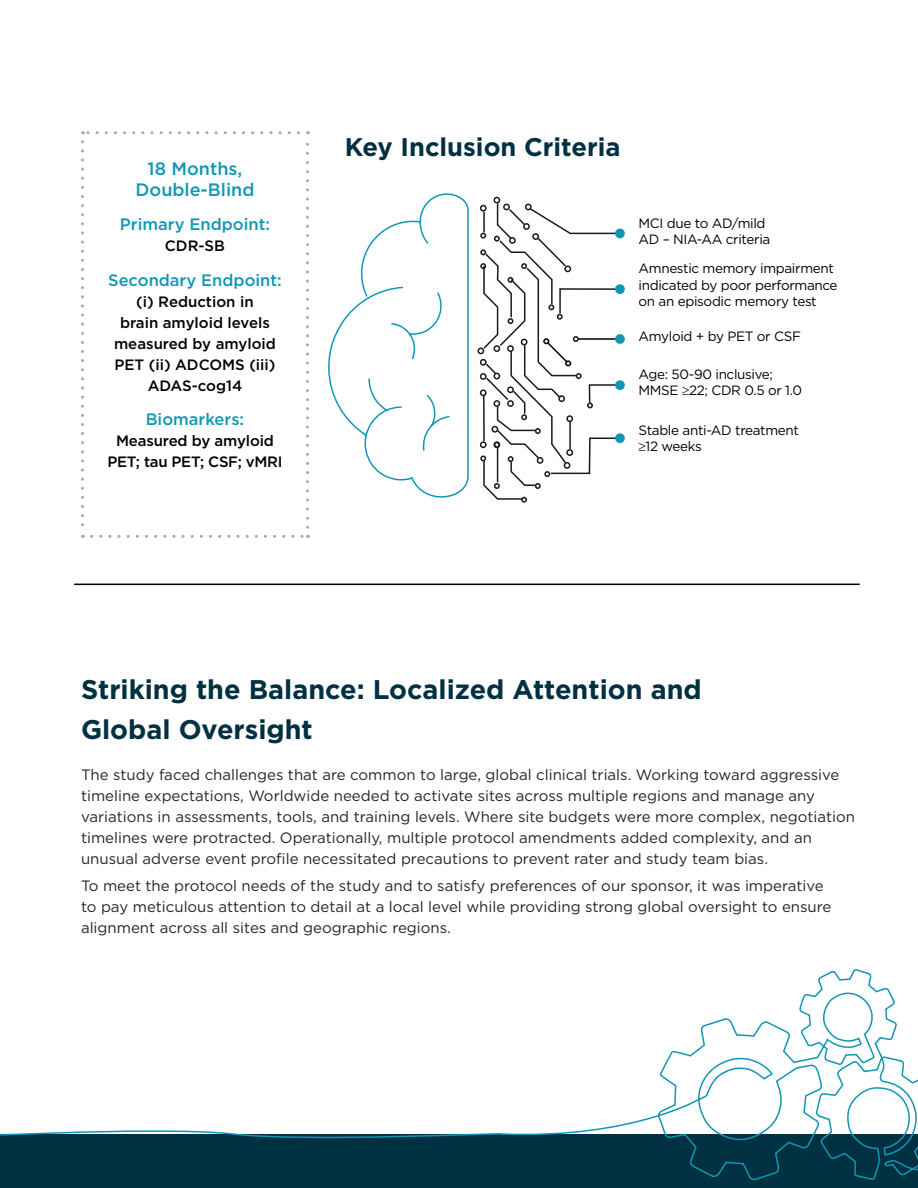
<style>
.page{position:relative;width:918px;height:1188px;background:#fff}
.page>*{position:absolute;margin:0;border:0;box-sizing:border-box;transform-origin:0 0}
.t1{font:700 27px/39.6px "Gotham";color:#003041}
.t2{font:700 25.5px "Gotham";color:#003041}
.t3{font:500 18px/21px "Gotham";color:#1097b6;text-align:center}
.t4{font:500 16.5px "Gotham";color:#1097b6}
.t5{font:15px/21px "Gotham";color:#21252a}
.t6{font:500 15px/21px "Gotham";color:#000;text-align:center}
.t7{font:500 15px/21px "Gotham";letter-spacing:-.02em;color:#000;text-align:center}
.t8{font:13.5px/16.2px "Gotham";letter-spacing:-.025em;color:#000}
</style>
<div class="page">
<svg style="left:81px;top:142px;width:3px;height:396px"></svg>
<svg style="left:91px;top:535px;width:217px;height:3px"></svg>
<svg style="left:306px;top:131px;width:3px;height:396px"></svg>
<svg style="left:82px;top:131px;width:216px;height:3px"></svg>
<svg style="left:328px;top:193px;width:141px;height:305px"></svg>
<svg style="left:478px;top:197px;width:144px;height:306px"></svg>
<hr style="left:74px;top:584px;width:786px;height:1px;background:#000">
<div style="left:615px;top:229px;width:10px;height:9px;background:#1097b6;border-radius:50%"></div>
<div style="left:615px;top:284px;width:10px;height:10px;background:#1097b6;border-radius:50%"></div>
<div style="left:615px;top:334px;width:10px;height:10px;background:#1097b6;border-radius:50%"></div>
<div style="left:615px;top:380px;width:10px;height:10px;background:#1097b6;border-radius:50%"></div>
<div style="left:615px;top:433px;width:10px;height:10px;background:#1097b6;border-radius:50%"></div>
<svg style="left:0;top:969px;width:918px;height:219px"></svg>
<p class="t3" style="left:135px;top:158px;width:121px">18 Months,<br>Double-Blind</p>
<p class="t4" style="left:120px;top:214px;width:152px">Primary Endpoint:</p>
<p class="t6" style="left:165px;top:235px;width:62px">CDR-SB</p>
<p class="t4" style="left:108px;top:269px;width:175px">Secondary Endpoint:</p>
<p class="t6" style="left:114px;top:291px;width:163px">(i) Reduction in<br>brain amyloid levels measured by amyloid<br>PET (ii) ADCOMS (iii)<br>ADAS-cog14</p>
<p class="t4" style="left:146px;top:409px;width:100px">Biomarkers:</p>
<p class="t7" style="left:107px;top:430px;width:177px">Measured by amyloid<br>PET; tau PET; CSF; vMRI</p>
<h2 class="t2" style="left:345px;top:130px;width:277px">Key Inclusion Criteria</h2>
<p class="t8" style="left:639px;top:215px;width:133px">MCI due to AD/mild<br>AD – NIA-AA criteria</p>
<p class="t8" style="left:639px;top:260px;width:201px">Amnestic memory impairment indicated by poor performance on an episodic memory test</p>
<p class="t8" style="left:639px;top:328px;width:164px">Amyloid + by PET or CSF</p>
<p class="t8" style="left:639px;top:366px;width:165px">Age: 50-90 inclusive;<br>MMSE ≥22; CDR 0.5 or 1.0</p>
<p class="t8" style="left:639px;top:422px;width:162px">Stable anti-AD treatment ≥12 weeks</p>
<h1 class="t1" style="left:81px;top:670px;width:622px">Striking the Balance: Localized Attention and<br>Global Oversight</h1>
<p class="t5" style="left:81px;top:764px;width:776px">The study faced challenges that are common to large, global clinical trials. Working toward aggressive timeline expectations, Worldwide needed to activate sites across multiple regions and manage any variations in assessments, tools, and training levels. Where site budgets were more complex, negotiation timelines were protracted. Operationally, multiple protocol amendments added complexity, and an unusual adverse event profile necessitated precautions to prevent rater and study team bias.</p>
<p class="t5" style="left:81px;top:875px;width:752px">To meet the protocol needs of the study and to satisfy preferences of our sponsor, it was imperative to pay meticulous attention to detail at a local level while providing strong global oversight to ensure alignment across all sites and geographic regions.</p>
</div>
